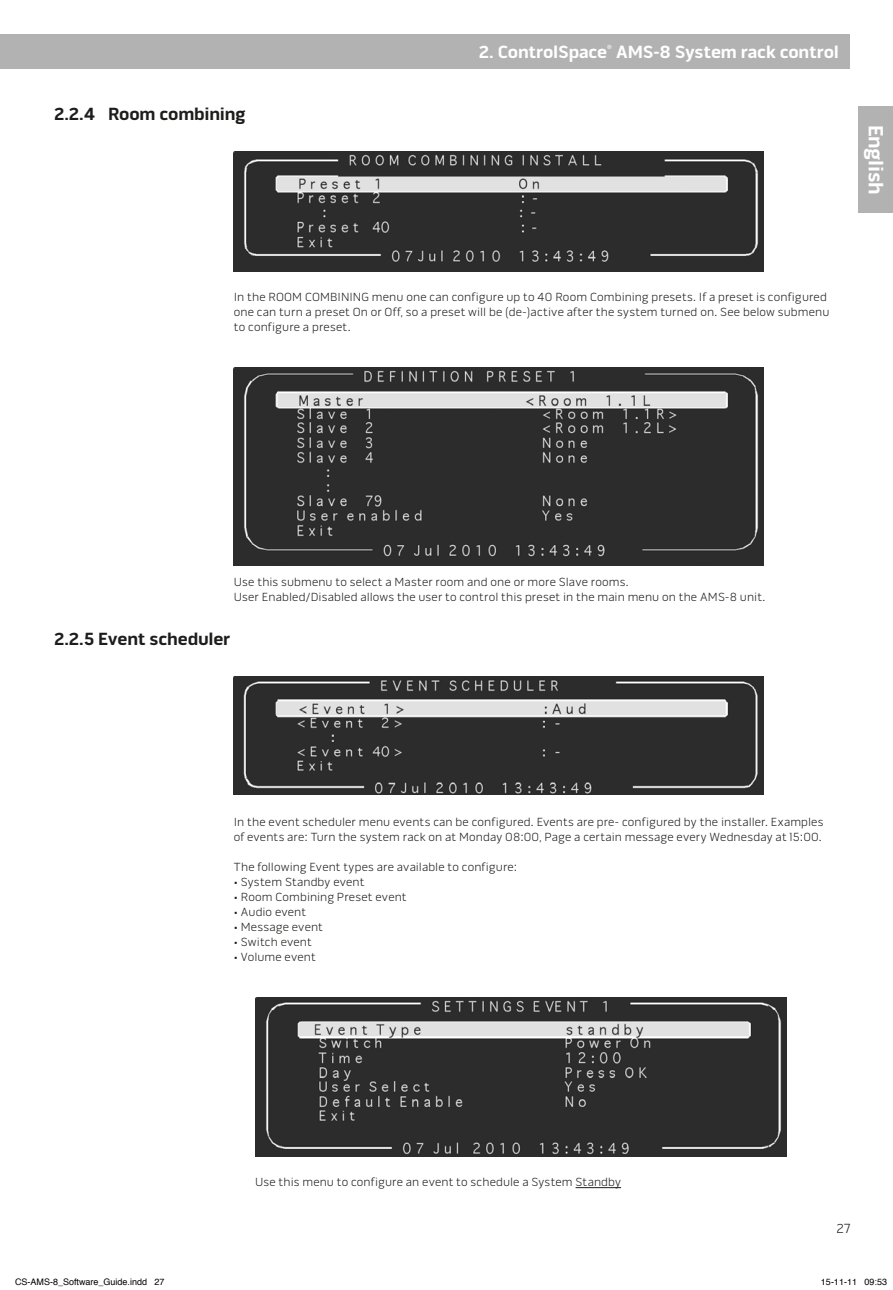
<style>
.page{position:relative;width:893px;height:1290px;background:#fff}
.page>*{position:absolute;margin:0;border:0;box-sizing:border-box;transform-origin:0 0}
.t1{font:700 21px "Bose Gothic";letter-spacing:-.015em;color:#fff}
.t2{font:700 18px "Bose Gothic";letter-spacing:-.01em;color:#1d1d1b}
.t3{font:700 18px "Bose Gothic";letter-spacing:-.005em;color:#fff}
.t4{font:300 13.5px "Bose Gothic";color:#1d1d1b}
.t5{font:300 12px/15px "Bose Gothic";letter-spacing:.015em;color:#1d1d1b}
.t6{font:9px "Helvetica";color:#000}
.t7{font:700 6px "Bose Gothic";color:#fff}
</style>
<div class="page">
<div style="left:0;top:34px;width:850px;height:34px;background:#b2b2b2"></div>
<div style="left:859px;top:106px;width:34px;height:107px;background:#b2b2b2"></div>
<hr style="left:576px;top:1187px;width:45px;height:1px;background:#1d1d1b">
<img style="left:234px;top:151px;width:530px;height:121px">
<img style="left:234px;top:368px;width:530px;height:197px">
<img style="left:234px;top:676px;width:530px;height:118px">
<img style="left:255px;top:997px;width:532px;height:159px">
<h2 class="t2" style="left:54px;top:103px;width:193px">2.2.4 Room combining</h2>
<h2 class="t3" style="left:479px;top:41px;width:130px">2. ControlSpace</h2>
<p class="t7" style="left:607px;top:44px;width:6px">®</p>
<h2 class="t3" style="left:616px;top:41px;width:224px">AMS-8 System rack control</h2>
<h1 class="t1" style="left:888px;top:125px;width:71px;rotate:90deg">English</h1>
<p class="t5" style="left:234px;top:290px;width:597px">In the ROOM COMBINING menu one can configure up to 40 Room Combining presets. If a preset is configured one can turn a preset On or Off, so a preset will be (de-)active after the system turned on. See below submenu to configure a preset.</p>
<p class="t5" style="left:234px;top:575px;width:533px">Use this submenu to select a Master room and one or more Slave rooms.<br>User Enabled/Disabled allows the user to control this preset in the main menu on the AMS-8 unit.</p>
<h2 class="t2" style="left:54px;top:628px;width:178px">2.2.5 Event scheduler</h2>
<p class="t5" style="left:234px;top:815px;width:591px">In the event scheduler menu events can be configured. Events are pre- configured by the installer. Examples of events are: Turn the system rack on at Monday 08:00, Page a certain message every Wednesday at 15:00.</p>
<p class="t5" style="left:234px;top:860px;width:285px">The following Event types are available to configure:</p>
<p class="t5" style="left:234px;top:875px;width:132px">• System Standby event</p>
<p class="t5" style="left:234px;top:890px;width:174px">• Room Combining Preset event</p>
<p class="t5" style="left:234px;top:905px;width:74px">• Audio event</p>
<p class="t5" style="left:234px;top:920px;width:91px">• Message event</p>
<p class="t5" style="left:234px;top:935px;width:79px">• Switch event</p>
<p class="t5" style="left:234px;top:950px;width:83px">• Volume event</p>
<p class="t5" style="left:255px;top:1175px;width:367px">Use this menu to configure an event to schedule a System Standby</p>
<p class="t4" style="left:836px;top:1221px;width:15px">27</p>
<p class="t6" style="left:15px;top:1275px;width:151px">CS-AMS-8_Software_Guide.indd 27</p>
<p class="t6" style="left:821px;top:1275px;width:68px">15-11-11 09:53</p>
</div>
